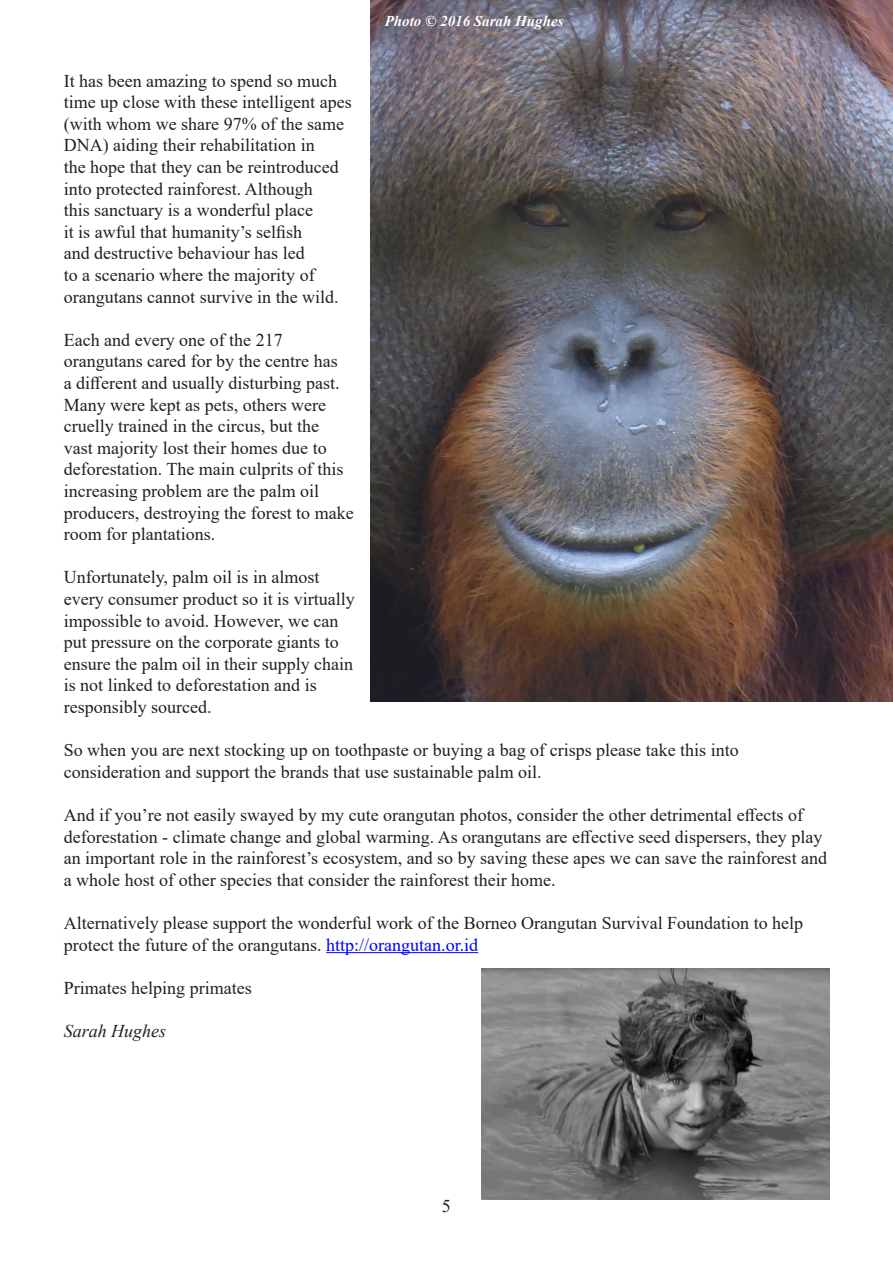
<style>
.page{position:relative;width:893px;height:1263px;background:#fff}
.page>*{position:absolute;margin:0;border:0;box-sizing:border-box;transform-origin:0 0}
.t1{font:18px/21.6px "Times New Roman";color:#231f20}
.t2{font:italic 18px "Times New Roman";color:#231f20}
.t3{font:italic 700 15px "Times New Roman";color:#fff}
.s1{color:#00f}
</style>
<div class="page">
<hr style="left:326px;top:952px;width:152px;height:1px;background:#00f">
<img style="left:371px;top:0;width:522px;height:702px">
<img style="left:481px;top:968px;width:348px;height:231px">
<p class="t3" style="left:385px;top:11px;width:180px">Photo © 2016 Sarah Hughes</p>
<p class="t1" style="left:64px;top:69px;width:289px">It has been amazing to spend so much time up close with these intelligent apes (with whom we share 97% of the same DNA) aiding their rehabilitation in<br>the hope that they can be reintroduced into protected rainforest. Although<br>this sanctuary is a wonderful place<br>it is awful that humanity’s selfish<br>and destructive behaviour has led<br>to a scenario where the majority of orangutans cannot survive in the wild.</p>
<p class="t1" style="left:64px;top:328px;width:291px">Each and every one of the 217 orangutans cared for by the centre has<br>a different and usually disturbing past.<br>Many were kept as pets, others were cruelly trained in the circus, but the<br>vast majority lost their homes due to deforestation. The main culprits of this increasing problem are the palm oil producers, destroying the forest to make room for plantations.</p>
<p class="t1" style="left:64px;top:566px;width:292px">Unfortunately, palm oil is in almost every consumer product so it is virtually impossible to avoid. However, we can put pressure on the corporate giants to ensure the palm oil in their supply chain is not linked to deforestation and is responsibly sourced.</p>
<p class="t1" style="left:64px;top:739px;width:676px">So when you are next stocking up on toothpaste or buying a bag of crisps please take this into consideration and support the brands that use sustainable palm oil.</p>
<p class="t1" style="left:64px;top:804px;width:765px">And if you’re not easily swayed by my cute orangutan photos, consider the other detrimental effects of deforestation - climate change and global warming. As orangutans are effective seed dispersers, they play an important role in the rainforest’s ecosystem, and so by saving these apes we can save the rainforest and a whole host of other species that consider the rainforest their home.</p>
<p class="t1" style="left:64px;top:912px;width:741px">Alternatively please support the wonderful work of the Borneo Orangutan Survival Foundation to help protect the future of the orangutans. <span class="s1">http://orangutan.or.id</span></p>
<p class="t1" style="left:64px;top:976px;width:189px">Primates helping primates</p>
<p class="t2" style="left:64px;top:1019px;width:104px">Sarah Hughes</p>
<p class="t1" style="left:442px;top:1194px;width:10px">5</p>
</div>
